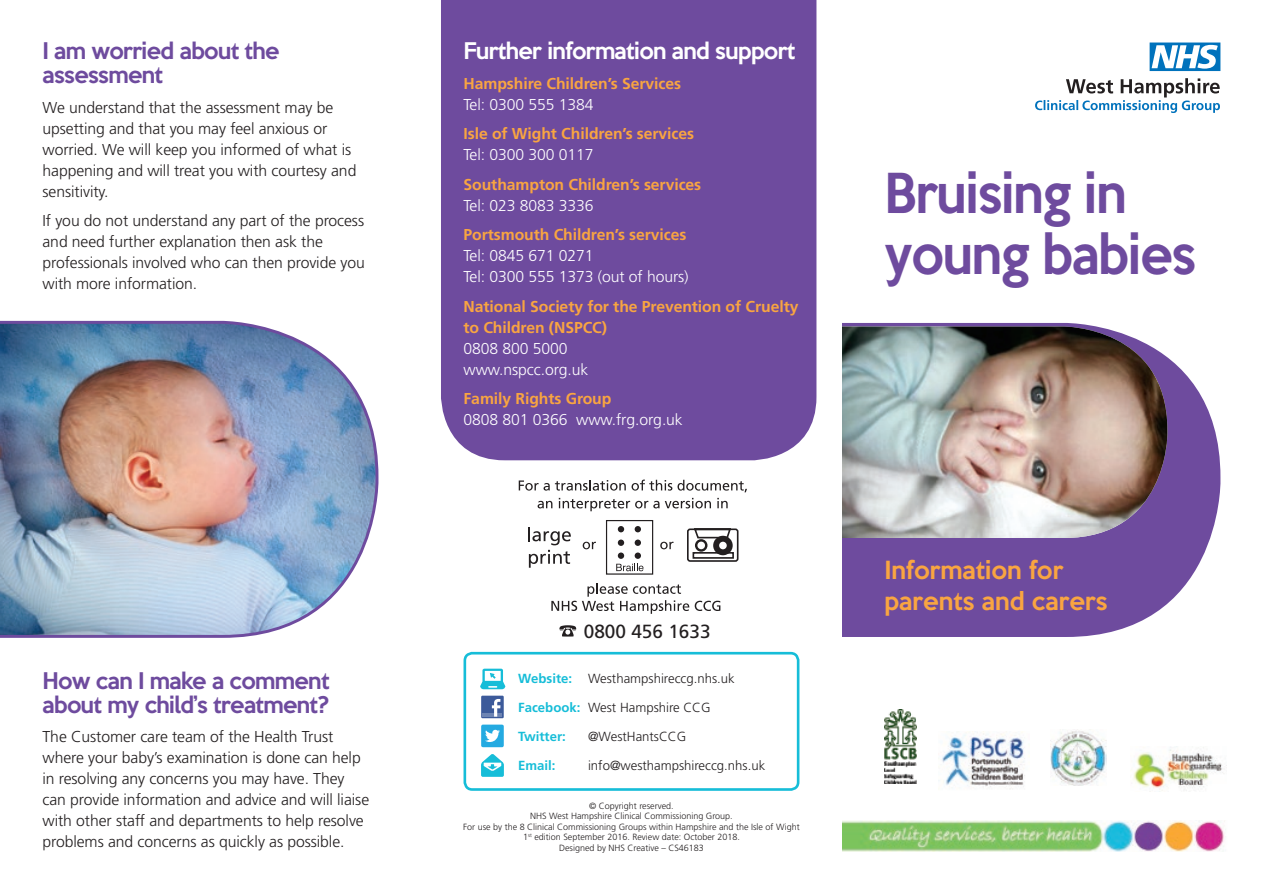
<style>
.page{position:relative;width:1263px;height:893px;background:#fff}
.page>*{position:absolute;margin:0;border:0;box-sizing:border-box;transform-origin:0 0}
.t1{font:500 50.25px/60.3px "Keep Calm";letter-spacing:-.02em;color:#6e4b9e;scale:.94 1}
.t2{font:500 22.95px/30.6px "Keep Calm";color:#f9a541}
.t3{font:500 21px/24px "Keep Calm";letter-spacing:-.03em;color:#6e4b9e}
.t4{font:500 21px "Keep Calm";letter-spacing:-.03em;color:#fff}
.t5{font:19.05px "Frutiger";color:#231f20}
.t6{font:300 15.75px/21px "Frutiger";letter-spacing:-.005em;color:#231f20}
.t7{font:700 15.75px/21px "Frutiger";letter-spacing:-.005em;color:#f9a541}
.t8{font:300 15.75px/21px "Frutiger";letter-spacing:-.005em;color:#fff}
.t9{font:300 13.2px/29px "Frutiger";color:#231f20}
.t10{font:700 13.2px "Frutiger";color:#16bdd8}
.t11{font:300 9px/10.5px "Frutiger";color:#231f20;text-align:center}
.s1{font-weight:700;color:#16bdd8}
</style>
<div class="page">
<svg style="left:842px;top:323px;width:378px;height:314px;fill:#6e4b9e"></svg>
<img style="left:842px;top:820px;width:383px;height:31px">
<img style="left:842px;top:326px;width:325px;height:212px">
<img style="left:0;top:320px;width:379px;height:318px">
<div style="left:441px;top:0;width:375px;height:460px;background:#6e4b9e"></div>
<svg style="left:519px;top:480px;width:228px;height:12px"></svg>
<svg style="left:538px;top:501px;width:14px;height:7px"></svg>
<svg style="left:559px;top:498px;width:100px;height:13px"></svg>
<svg style="left:665px;top:498px;width:46px;height:10px"></svg>
<svg style="left:717px;top:498px;width:11px;height:10px"></svg>
<div style="left:606px;top:520px;width:47px;height:55px;border:1px solid #231f20"></div>
<svg style="left:618px;top:526px;width:6px;height:6px"></svg>
<svg style="left:635px;top:526px;width:6px;height:6px"></svg>
<svg style="left:618px;top:540px;width:6px;height:6px"></svg>
<svg style="left:635px;top:540px;width:6px;height:6px"></svg>
<div style="left:618px;top:552px;width:6px;height:7px;background:#231f20;border-radius:50%"></div>
<div style="left:635px;top:552px;width:6px;height:7px;background:#231f20;border-radius:50%"></div>
<svg style="left:616px;top:564px;width:27px;height:7px"></svg>
<svg style="left:528px;top:527px;width:43px;height:41px"></svg>
<svg style="left:583px;top:542px;width:13px;height:7px"></svg>
<svg style="left:660px;top:542px;width:13px;height:7px"></svg>
<svg style="left:687px;top:528px;width:52px;height:34px"></svg>
<svg style="left:559px;top:625px;width:17px;height:12px"></svg>
<svg style="left:551px;top:583px;width:138px;height:31px"></svg>
<svg style="left:695px;top:601px;width:25px;height:10px"></svg>
<img style="left:942px;top:733px;width:88px;height:56px">
<img style="left:885px;top:710px;width:32px;height:74px">
<img style="left:1133px;top:746px;width:91px;height:46px">
<img style="left:1051px;top:731px;width:55px;height:54px">
<div style="left:463px;top:652px;width:336px;height:139px;border:3px solid #16bdd8;border-radius:7px"></div>
<svg style="left:480px;top:669px;width:25px;height:20px"></svg>
<svg style="left:481px;top:754px;width:23px;height:23px"></svg>
<div style="left:481px;top:696px;width:23px;height:22px;background:#3c5a9a"></div>
<hr style="left:483px;top:713px;width:19px;height:4px;background:#6d84b3">
<svg style="left:492px;top:699px;width:8px;height:18px"></svg>
<div style="left:481px;top:725px;width:23px;height:22px;background:#24aae1;border-radius:2px"></div>
<svg style="left:485px;top:730px;width:15px;height:12px"></svg>
<svg style="left:1035px;top:78px;width:185px;height:35px"></svg>
<svg style="left:1149px;top:43px;width:71px;height:28px"></svg>
<h3 class="t3" style="left:43px;top:37px;width:239px">I am worried about the assessment</h3>
<p class="t6" style="left:43px;top:97px;width:315px">We understand that the assessment may be upsetting and that you may feel anxious or worried. We will keep you informed of what is happening and will treat you with courtesy and sensitivity.</p>
<p class="t6" style="left:43px;top:210px;width:324px">If you do not understand any part of the process and need further explanation then ask the professionals involved who can then provide you with more information.</p>
<h3 class="t3" style="left:43px;top:667px;width:289px">How can I make a comment about my child’s treatment?</h3>
<p class="t6" style="left:43px;top:726px;width:328px">The Customer care team of the Health Trust where your baby’s examination is done can help in resolving any concerns you may have. They can provide information and advice and will liaise with other staff and departments to help resolve problems and concerns as quickly as possible.</p>
<h3 class="t4" style="left:463px;top:33px;width:333px">Further information and support</h3>
<p class="t7" style="left:463px;top:73px;width:219px">Hampshire Children’s Services</p>
<p class="t8" style="left:463px;top:94px;width:132px">Tel: 0300 555 1384</p>
<p class="t7" style="left:463px;top:123px;width:232px">Isle of Wight Children’s services</p>
<p class="t8" style="left:463px;top:144px;width:132px">Tel: 0300 300 0117</p>
<p class="t7" style="left:463px;top:174px;width:239px">Southampton Children’s services</p>
<p class="t8" style="left:463px;top:195px;width:132px">Tel: 023 8083 3336</p>
<p class="t7" style="left:463px;top:224px;width:224px">Portsmouth Children’s services</p>
<p class="t8" style="left:463px;top:245px;width:227px">Tel: 0845 671 0271<br>Tel: 0300 555 1373 (out of hours)</p>
<p class="t7" style="left:463px;top:296px;width:336px">National Society for the Prevention of Cruelty to Children (NSPCC)</p>
<p class="t8" style="left:463px;top:338px;width:126px">0808 800 5000 www.nspcc.org.uk</p>
<p class="t7" style="left:463px;top:388px;width:149px">Family Rights Group</p>
<p class="t8" style="left:463px;top:409px;width:221px">0808 801 0366 www.frg.org.uk</p>
<p class="t5" style="left:584px;top:620px;width:128px">0800 456 1633</p>
<p class="t9" style="left:518px;top:664px;width:218px"><span class="s1">Website:</span> Westhampshireccg.nhs.uk<br><span class="s1">Facebook:</span> West Hampshire CCG<br><span class="s1">Twitter:</span></p>
<p class="t9" style="left:588px;top:722px;width:100px">@WestHantsCCG</p>
<p class="t10" style="left:518px;top:757px;width:39px">Email:</p>
<p class="t9" style="left:588px;top:751px;width:179px">info@westhampshireccg.nhs.uk</p>
<p class="t11" style="left:463px;top:800px;width:338px">© Copyright reserved.<br>NHS West Hampshire Clinical Commissioning Group.<br>For use by the 8 Clinical Commissioning Groups within Hampshire and the Isle of Wight 1<sup>st</sup> edition September 2016. Review date: October 2018.<br>Designed by NHS Creative – CS46183</p>
<h1 class="t1" style="left:884px;top:159px;width:333px">Bruising in young babies</h1>
<h2 class="t2" style="left:884px;top:553px;width:225px">Information for parents and carers</h2>
</div>
